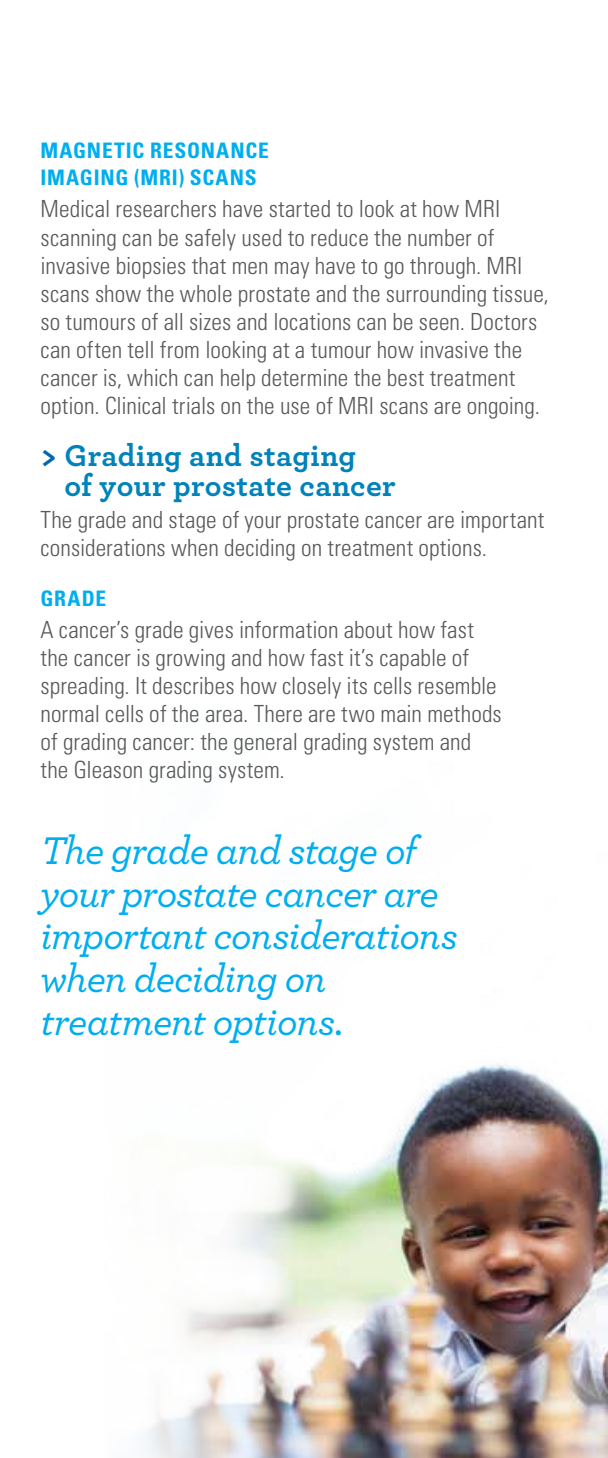
<style>
.page{position:relative;width:608px;height:1458px;background:#fff}
.page>*{position:absolute;margin:0;border:0;box-sizing:border-box;transform-origin:0 0}
.t1{font:italic 500 40.5px/42.8px "Archer";letter-spacing:-.025em;color:#00aeef}
.t2{font:700 31.5px/29.2px "Archer";letter-spacing:.005em;color:#0082ba}
.t3{font:300 condensed 23.62px/28.1px "Univers";letter-spacing:.005em;color:#58595b}
.t4{font:700 condensed 21.38px/27px "Univers";letter-spacing:.035em;color:#00aeef}
.s1{font-size:38.25px;color:#0067b1}
</style>
<div class="page">
<img style="left:144px;top:1064px;width:464px;height:394px">
<p class="t4" style="left:40px;top:137px;width:230px">MAGNETIC RESONANCE<br>IMAGING (MRI) SCANS</p>
<p class="t3" style="left:40px;top:195px;width:509px">Medical researchers have started to look at how MRI scanning can be safely used to reduce the number of invasive biopsies that men may have to go through. MRI scans show the whole prostate and the surrounding tissue, so tumours of all sizes and locations can be seen. Doctors can often tell from looking at a tumour how invasive the cancer is, which can help determine the best treatment option. Clinical trials on the use of MRI scans are ongoing.</p>
<h2 class="t2" style="left:64px;top:440px;width:333px;text-indent:-24px"><span class="s1">&gt;</span> Grading and staging<br>of your prostate cancer</h2>
<p class="t3" style="left:40px;top:505px;width:505px">The grade and stage of your prostate cancer are important considerations when deciding on treatment options.</p>
<p class="t4" style="left:40px;top:584px;width:67px">GRADE</p>
<p class="t3" style="left:40px;top:615px;width:462px">A cancer’s grade gives information about how fast the cancer is growing and how fast it’s capable of spreading. It describes how closely its cells resemble normal cells of the area. There are two main methods of grading cancer: the general grading system and the Gleason grading system.</p>
<h1 class="t1" style="left:40px;top:826px;width:418px">The grade and stage of your prostate cancer are important considerations when deciding on treatment options.</h1>
</div>
